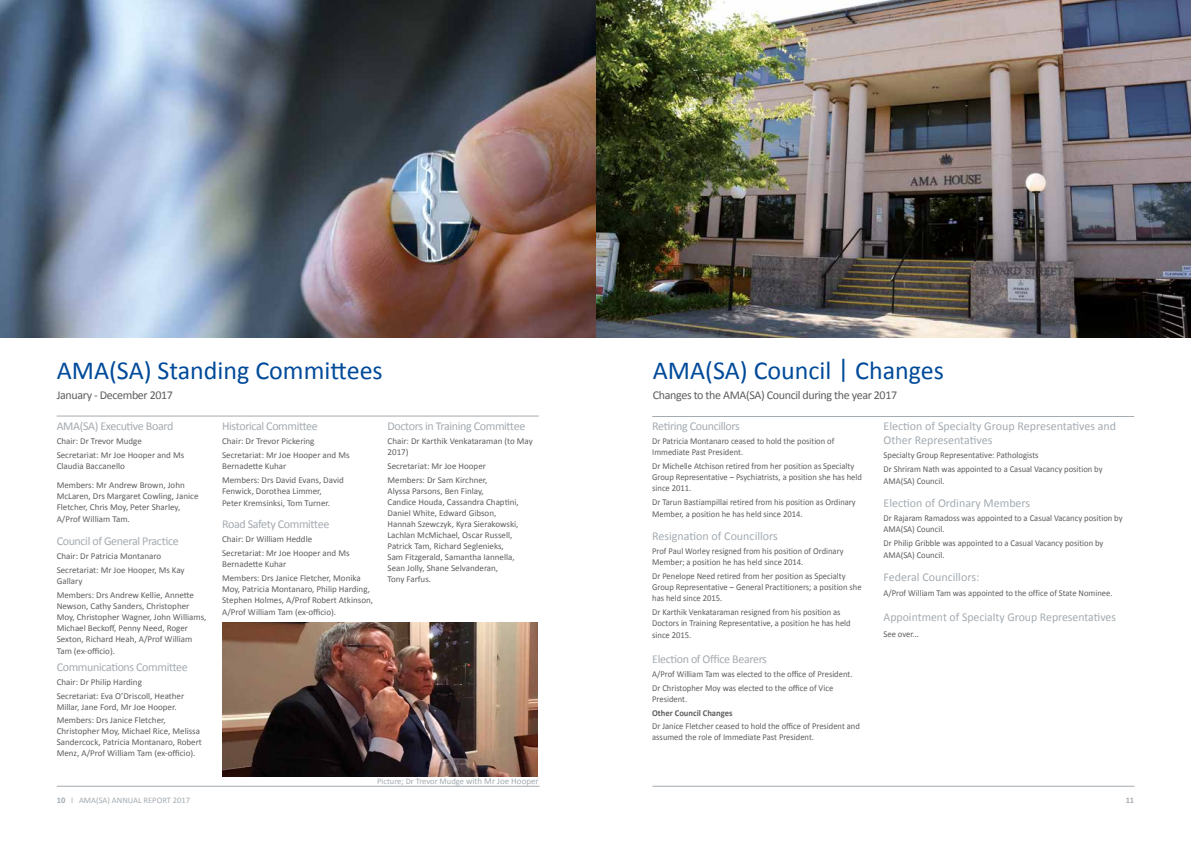
<style>
.page{position:relative;width:1191px;height:842px;background:#fff}
.page>*{position:absolute;margin:0;border:0;box-sizing:border-box;transform-origin:0 0}
.t1{font:26px "Calibri";color:#004a9a}
.t2{font:12px/14px "Calibri";letter-spacing:-.015em;color:#a4abb1}
.t3{font:12px "Calibri";letter-spacing:-.03em;color:#5f5e5e}
.t4{font:9px/11px "Calibri";color:#5f5e5e}
.t5{font:9px/11px "Calibri";color:#5f5e5e;scale:.95 1}
.t6{font:700 9px "Calibri";color:#5f5e5e;scale:.95 1}
.t7{font:8.5px "Calibri";color:#a4abb1}
.t8{font:700 8.5px "Calibri";color:#a4abb1}
.s1{font-size:9px}
.s2{font-weight:700}
</style>
<div class="page">
<hr style="left:652px;top:786px;width:482px;height:1px;background:#a4abb1">
<hr style="left:57px;top:786px;width:482px;height:1px;background:#a4abb1">
<hr style="left:57px;top:416px;width:482px;height:1px;background:#a4abb1">
<hr style="left:652px;top:416px;width:482px;height:1px;background:#a4abb1">
<img style="left:0;top:0;width:1191px;height:337px">
<img style="left:222px;top:622px;width:316px;height:155px">
<h1 class="t1" style="left:57px;top:353px;width:327px">AMA(SA) Standing Committees</h1>
<h2 class="t3" style="left:57px;top:387px;width:118px">January - December 2017</h2>
<h2 class="t2" style="left:57px;top:419px;width:118px">AMA(SA) Executive Board</h2>
<p class="t4" style="left:57px;top:434px;width:129px;line-height:13.8px">Chair: Dr Trevor Mudge<br>Secretariat: Mr Joe Hooper and Ms</p>
<p class="t4" style="left:57px;top:456px;width:130px;line-height:19.5px">Claudia Baccanello<br>Members: Mr Andrew Brown, John</p>
<p class="t4" style="left:57px;top:491px;width:143px">McLaren, Drs Margaret Cowling, Janice<br>Fletcher, Chris Moy, Peter Sharley,</p>
<p class="t4" style="left:57px;top:514px;width:75px">A/Prof William Tam.</p>
<h2 class="t2" style="left:57px;top:534px;width:123px">Council of General Practice</h2>
<p class="t4" style="left:57px;top:549px;width:129px;line-height:13.8px">Chair: Dr Patricia Montanaro<br>Secretariat: Mr Joe Hooper, Ms Kay</p>
<p class="t4" style="left:57px;top:574px;width:139px;line-height:13.8px">Gallary<br>Members: Drs Andrew Kellie, Annette</p>
<p class="t4" style="left:57px;top:600px;width:151px">Newson, Cathy Sanders, Christopher Moy, Christopher Wagner, John Williams, Michael Beckoff, Penny Need, Roger Sexton, Richard Heah, A/Prof William</p>
<p class="t4" style="left:57px;top:645px;width:60px">Tam (ex-officio).</p>
<h2 class="t2" style="left:57px;top:660px;width:133px">Communications Committee</h2>
<p class="t4" style="left:57px;top:675px;width:129px;line-height:13.8px">Chair: Dr Philip Harding<br>Secretariat: Eva O’Driscoll, Heather</p>
<p class="t4" style="left:57px;top:700px;width:121px;line-height:13.8px">Millar, Jane Ford, Mr Joe Hooper.<br>Members: Drs Janice Fletcher,</p>
<p class="t4" style="left:57px;top:726px;width:147px">Christopher Moy, Michael Rice, Melissa<br>Sandercock, Patricia Montanaro, Robert<br>Menz, A/Prof William Tam (ex-officio).</p>
<h2 class="t2" style="left:222px;top:419px;width:97px">Historical Committee</h2>
<p class="t4" style="left:222px;top:434px;width:129px;line-height:13.8px">Chair: Dr Trevor Pickering<br>Secretariat: Mr Joe Hooper and Ms</p>
<p class="t4" style="left:222px;top:459px;width:123px;line-height:13.8px">Bernadette Kuhar<br>Members: Drs David Evans, David</p>
<p class="t4" style="left:222px;top:484px;width:109px;line-height:12px">Fenwick, Dorothea Limmer,<br>Peter Kremsinksi, Tom Turner.</p>
<h2 class="t2" style="left:222px;top:517px;width:109px">Road Safety Committee</h2>
<p class="t4" style="left:222px;top:532px;width:129px;line-height:13.8px">Chair: Dr William Heddle<br>Secretariat: Mr Joe Hooper and Ms</p>
<p class="t4" style="left:222px;top:557px;width:140px;line-height:13.8px">Bernadette Kuhar<br>Members: Drs Janice Fletcher, Monika</p>
<p class="t4" style="left:222px;top:583px;width:152px">Moy, Patricia Montanaro, Philip Harding,<br>Stephen Holmes, A/Prof Robert Atkinson,</p>
<p class="t4" style="left:222px;top:606px;width:115px">A/Prof William Tam (ex-officio).</p>
<h2 class="t2" style="left:387px;top:419px;width:139px">Doctors in Training Committee</h2>
<p class="t4" style="left:387px;top:435px;width:147px">Chair: Dr Karthik Venkataraman (to May<br>2017)</p>
<p class="t4" style="left:387px;top:459px;width:101px;line-height:13.8px">Secretariat: Mr Joe Hooper<br>Members: Dr Sam Kirchner,</p>
<p class="t4" style="left:387px;top:485px;width:133px">Alyssa Parsons, Ben Finlay,<br>Candice Houda, Cassandra Chaptini,<br>Daniel White, Edward Gibson,<br>Hannah Szewczyk, Kyra Sierakowski,<br>Lachlan McMichael, Oscar Russell,<br>Patrick Tam, Richard Seglenieks,<br>Sam Fitzgerald, Samantha Iannella,<br>Sean Jolly, Shane Selvanderan,<br>Tony Farfus.</p>
<h1 class="t1" style="left:653px;top:353px;width:293px">AMA(SA) Council | Changes</h1>
<h2 class="t3" style="left:653px;top:387px;width:246px">Changes to the AMA(SA) Council during the year 2017</h2>
<h2 class="t2" style="left:652px;top:419px;width:89px">Retiring Councillors</h2>
<p class="t5" style="left:652px;top:436px;width:193px">Dr Patricia Montanaro ceased to hold the position of<br>Immediate Past President.</p>
<p class="t5" style="left:652px;top:461px;width:222px">Dr Michelle Atchison retired from her position as Specialty<br>Group Representative – Psychiatrists, a position she has held since 2011.</p>
<p class="t5" style="left:652px;top:496px;width:216px;line-height:12px">Dr Tarun Bastiampillai retired from his position as Ordinary<br>Member, a position he has held since 2014.</p>
<h2 class="t2" style="left:652px;top:529px;width:127px">Resignation of Councillors</h2>
<p class="t5" style="left:652px;top:546px;width:203px">Prof Paul Worley resigned from his position of Ordinary<br>Member; a position he has held since 2014.</p>
<p class="t5" style="left:652px;top:570px;width:222px">Dr Penelope Need retired from her position as Specialty<br>Group Representative – General Practitioners; a position she has held since 2015.</p>
<p class="t5" style="left:652px;top:606px;width:210px">Dr Karthik Venkataraman resigned from his position as<br>Doctors in Training Representative, a position he has held</p>
<p class="t5" style="left:652px;top:629px;width:43px">since 2015.</p>
<h2 class="t2" style="left:652px;top:652px;width:116px">Election of Office Bearers</h2>
<p class="t5" style="left:652px;top:667px;width:212px;line-height:13.8px">A/Prof William Tam was elected to the office of President.<br>Dr Christopher Moy was elected to the office of Vice</p>
<p class="t5" style="left:652px;top:693px;width:38px">President.</p>
<p class="t6" style="left:652px;top:707px;width:86px">Other Council Changes</p>
<p class="t5" style="left:652px;top:721px;width:220px">Dr Janice Fletcher ceased to hold the office of President and assumed the role of Immediate Past President.</p>
<h2 class="t2" style="left:883px;top:419px;width:234px">Election of Specialty Group Representatives and<br>Other Representatives</h2>
<p class="t5" style="left:883px;top:448px;width:232px;line-height:13.8px">Specialty Group Representative: Pathologists<br>Dr Shriram Nath was appointed to a Casual Vacancy position by</p>
<p class="t5" style="left:883px;top:476px;width:66px">AMA(SA) Council.</p>
<h2 class="t2" style="left:883px;top:496px;width:148px">Election of Ordinary Members</h2>
<p class="t5" style="left:883px;top:513px;width:253px">Dr Rajaram Ramadoss was appointed to a Casual Vacancy position by<br>AMA(SA) Council.</p>
<p class="t5" style="left:883px;top:537px;width:233px;line-height:12px">Dr Philip Gribble was appointed to a Casual Vacancy position by<br>AMA(SA) Council.</p>
<h2 class="t2" style="left:883px;top:570px;width:97px">Federal Councillors:</h2>
<p class="t5" style="left:883px;top:588px;width:242px">A/Prof William Tam was appointed to the office of State Nominee.</p>
<h2 class="t2" style="left:883px;top:610px;width:234px">Appointment of Specialty Group Representatives</h2>
<p class="t5" style="left:883px;top:628px;width:39px">See over...</p>
<p class="t7" style="left:377px;top:775px;width:163px">Picture; Dr Trevor Mudge <span class="s1">with Mr Joe Hooper</span></p>
<p class="t7" style="left:57px;top:795px;width:135px"><span class="s2">10</span> I AMA(SA) ANNUAL REPORT 2017</p>
<p class="t8" style="left:1125px;top:795px;width:10px">11</p>
</div>
